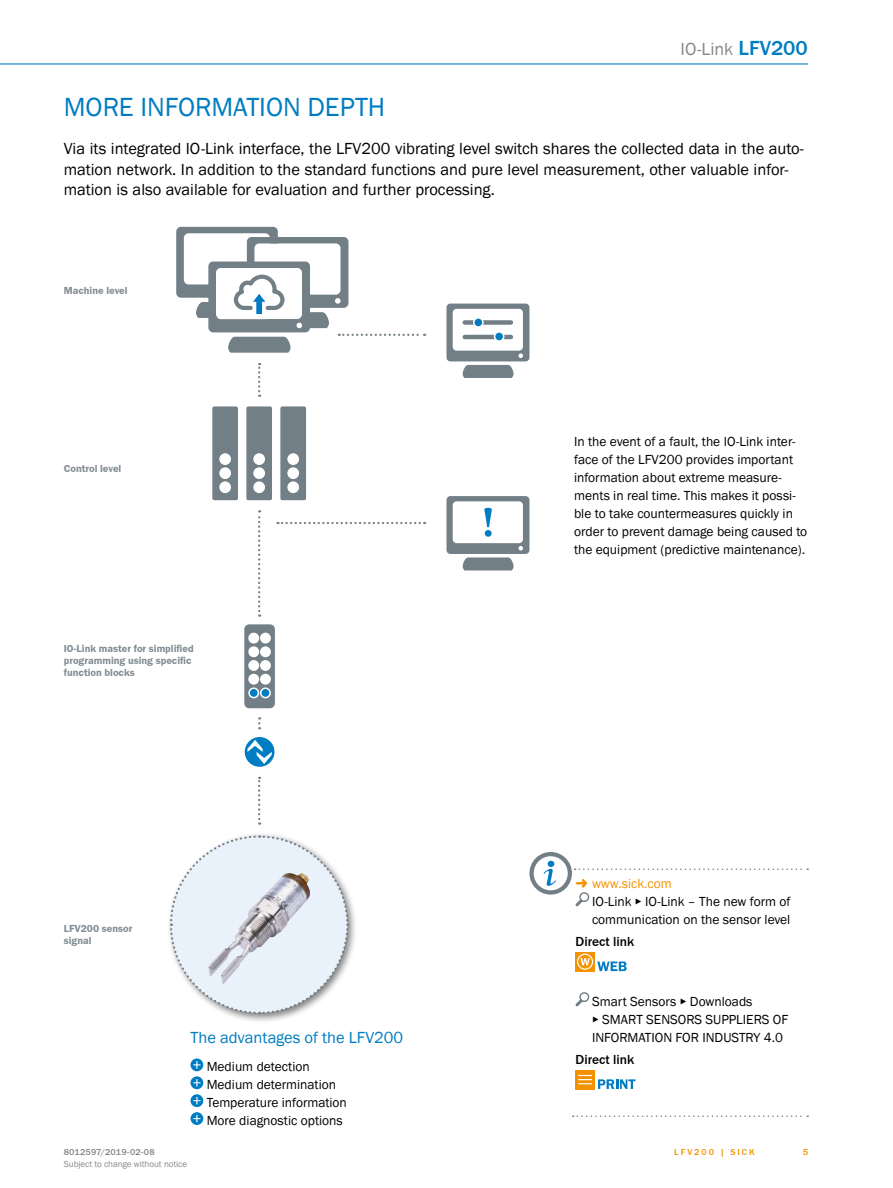
<style>
.page{position:relative;width:893px;height:1188px;background:#fff}
.page>*{position:absolute;margin:0;border:0;box-sizing:border-box;transform-origin:0 0}
.t1{font:27px "SICK Franklin";color:#007cc2}
.t2{font:18px "SICK Franklin";color:#878787}
.t3{font:16.5px/20.2px "SICK Franklin";color:#000}
.t4{font:16.5px "SICK Franklin";color:#007cc2}
.t5{font:13.5px/17.9px "SICK Franklin";color:#000}
.t6{font:500 13.5px "SICK Franklin";color:#000}
.t7{font:13.5px "SICK Franklin";color:#f39200}
.t8{font:700 10.5px/12px "SICK Franklin";color:#818d93}
.t9{font:9px "SICK Franklin";color:#878787}
.t10{font:500 9px "SICK Franklin";letter-spacing:.02em;color:#878787}
.t11{font:500 9px "SICK Franklin";letter-spacing:.225em;color:#f39200}
.s1{font-weight:500;font-size:21px;color:#007cc2}
</style>
<div class="page">
<hr style="left:0;top:63px;width:808px;height:2px;background:#007cc2">
<svg style="left:573px;top:1115px;width:235px;height:2px"></svg>
<svg style="left:575px;top:952px;width:20px;height:19px"></svg>
<svg style="left:580px;top:958px;width:10px;height:7px"></svg>
<svg style="left:597px;top:962px;width:30px;height:9px"></svg>
<div style="left:577px;top:954px;width:16px;height:16px;border:1px solid #fff;border-radius:50%"></div>
<svg style="left:579px;top:992px;width:10px;height:10px"></svg>
<svg style="left:575px;top:994px;width:13px;height:13px"></svg>
<div style="left:581px;top:994px;width:7px;height:7px;background:#fff;border-radius:50%"></div>
<svg style="left:598px;top:1079px;width:37px;height:10px"></svg>
<svg style="left:575px;top:1070px;width:20px;height:19px"></svg>
<svg style="left:579px;top:1075px;width:12px;height:9px"></svg>
<div style="left:244px;top:624px;width:31px;height:84px;background:#737f86;border-radius:5px"></div>
<div style="left:249px;top:633px;width:9px;height:10px;background:#fff;border-radius:50%"></div>
<div style="left:248px;top:633px;width:11px;height:11px;border:2px solid #fff;border-radius:50%"></div>
<div style="left:261px;top:633px;width:9px;height:10px;background:#fff;border-radius:50%"></div>
<div style="left:260px;top:633px;width:11px;height:11px;border:2px solid #fff;border-radius:50%"></div>
<div style="left:249px;top:647px;width:9px;height:9px;background:#fff;border-radius:50%"></div>
<div style="left:248px;top:646px;width:11px;height:11px;border:2px solid #fff;border-radius:50%"></div>
<div style="left:261px;top:647px;width:9px;height:9px;background:#fff;border-radius:50%"></div>
<div style="left:260px;top:646px;width:11px;height:11px;border:2px solid #fff;border-radius:50%"></div>
<div style="left:249px;top:661px;width:9px;height:9px;background:#fff;border-radius:50%"></div>
<div style="left:248px;top:660px;width:11px;height:11px;border:2px solid #fff;border-radius:50%"></div>
<div style="left:261px;top:661px;width:9px;height:9px;background:#fff;border-radius:50%"></div>
<div style="left:260px;top:660px;width:11px;height:11px;border:2px solid #fff;border-radius:50%"></div>
<div style="left:249px;top:675px;width:9px;height:9px;background:#fff;border-radius:50%"></div>
<div style="left:248px;top:674px;width:11px;height:11px;border:2px solid #fff;border-radius:50%"></div>
<div style="left:261px;top:675px;width:9px;height:9px;background:#fff;border-radius:50%"></div>
<div style="left:260px;top:674px;width:11px;height:11px;border:2px solid #fff;border-radius:50%"></div>
<div style="left:249px;top:688px;width:9px;height:10px;background:#007cc2;border-radius:50%"></div>
<div style="left:248px;top:687px;width:11px;height:11px;border:2px solid #fff;border-radius:50%"></div>
<div style="left:261px;top:688px;width:9px;height:10px;background:#007cc2;border-radius:50%"></div>
<div style="left:260px;top:687px;width:11px;height:11px;border:2px solid #fff;border-radius:50%"></div>
<div style="left:166px;top:832px;width:192px;height:192px;background:#000;opacity:.5"></div>
<svg style="left:169px;top:834px;width:181px;height:181px"></svg>
<img style="left:208px;top:873px;width:102px;height:111px">
<svg style="left:258px;top:777px;width:2px;height:48px"></svg>
<svg style="left:245px;top:737px;width:29px;height:30px"></svg>
<div style="left:212px;top:406px;width:26px;height:94px;background:#737f86;border-radius:2px"></div>
<div style="left:220px;top:482px;width:10px;height:11px;background:#fff;border-radius:50%"></div>
<div style="left:219px;top:482px;width:12px;height:11px;border:1px solid #fff;border-radius:50%"></div>
<div style="left:220px;top:468px;width:10px;height:11px;background:#fff;border-radius:50%"></div>
<div style="left:219px;top:467px;width:12px;height:12px;border:1px solid #fff;border-radius:50%"></div>
<div style="left:220px;top:454px;width:10px;height:10px;background:#fff;border-radius:50%"></div>
<div style="left:219px;top:453px;width:12px;height:12px;border:1px solid #fff;border-radius:50%"></div>
<div style="left:246px;top:406px;width:26px;height:94px;background:#737f86;border-radius:2px"></div>
<div style="left:254px;top:482px;width:10px;height:11px;background:#fff;border-radius:50%"></div>
<div style="left:253px;top:482px;width:12px;height:11px;border:1px solid #fff;border-radius:50%"></div>
<div style="left:254px;top:468px;width:10px;height:11px;background:#fff;border-radius:50%"></div>
<div style="left:253px;top:467px;width:12px;height:12px;border:1px solid #fff;border-radius:50%"></div>
<div style="left:254px;top:454px;width:10px;height:10px;background:#fff;border-radius:50%"></div>
<div style="left:253px;top:453px;width:12px;height:12px;border:1px solid #fff;border-radius:50%"></div>
<div style="left:280px;top:406px;width:26px;height:94px;background:#737f86;border-radius:2px"></div>
<div style="left:288px;top:482px;width:11px;height:11px;background:#fff;border-radius:50%"></div>
<div style="left:287px;top:482px;width:12px;height:11px;border:1px solid #fff;border-radius:50%"></div>
<div style="left:288px;top:468px;width:11px;height:11px;background:#fff;border-radius:50%"></div>
<div style="left:287px;top:467px;width:12px;height:12px;border:1px solid #fff;border-radius:50%"></div>
<div style="left:288px;top:454px;width:11px;height:10px;background:#fff;border-radius:50%"></div>
<div style="left:287px;top:453px;width:12px;height:12px;border:1px solid #fff;border-radius:50%"></div>
<svg style="left:446px;top:496px;width:83px;height:75px"></svg>
<svg style="left:446px;top:304px;width:83px;height:74px"></svg>
<div style="left:465px;top:320px;width:46px;height:5px;background:#737f86"></div>
<hr style="left:465px;top:335px;width:46px;height:4px;background:#737f86">
<div style="left:474px;top:318px;width:9px;height:9px;background:#007cc2;border-radius:50%"></div>
<div style="left:473px;top:317px;width:11px;height:11px;border:2px solid #fff;border-radius:50%"></div>
<div style="left:495px;top:332px;width:9px;height:9px;background:#007cc2;border-radius:50%"></div>
<div style="left:494px;top:331px;width:10px;height:11px;border:2px solid #fff;border-radius:50%"></div>
<svg style="left:278px;top:522px;width:147px;height:2px"></svg>
<svg style="left:176px;top:227px;width:249px;height:126px"></svg>
<svg style="left:258px;top:717px;width:2px;height:12px"></svg>
<svg style="left:258px;top:510px;width:2px;height:107px"></svg>
<svg style="left:258px;top:363px;width:2px;height:34px"></svg>
<svg style="left:190px;top:1058px;width:13px;height:13px"></svg>
<svg style="left:193px;top:1061px;width:8px;height:8px"></svg>
<svg style="left:190px;top:1076px;width:13px;height:13px"></svg>
<svg style="left:193px;top:1079px;width:8px;height:8px"></svg>
<svg style="left:190px;top:1094px;width:13px;height:13px"></svg>
<svg style="left:193px;top:1097px;width:8px;height:7px"></svg>
<svg style="left:190px;top:1112px;width:13px;height:13px"></svg>
<svg style="left:193px;top:1115px;width:8px;height:7px"></svg>
<svg style="left:529px;top:852px;width:279px;height:55px"></svg>
<h2 class="t2" style="left:680px;top:38px;width:129px">IO-Link <span class="s1">LFV200</span></h2>
<h1 class="t1" style="left:64px;top:90px;width:323px">MORE INFORMATION DEPTH</h1>
<p class="t3" style="left:64px;top:139px;width:742px">Via its integrated IO-Link interface, the LFV200 vibrating level switch shares the collected data in the auto&shy;mation network. In addition to the standard functions and pure level measurement, other valuable infor&shy;mation is also available for evaluation and further processing.</p>
<p class="t8" style="left:64px;top:285px;width:65px">Machine level</p>
<p class="t8" style="left:64px;top:463px;width:59px">Control level</p>
<p class="t8" style="left:64px;top:643px;width:131px">IO-Link master for simplified programming using specific function blocks</p>
<p class="t8" style="left:64px;top:923px;width:70px">LFV200 sensor signal</p>
<p class="t4" style="left:190px;top:1027px;width:214px">The advantages of the LFV200</p>
<p class="t5" style="left:207px;top:1058px;width:142px">Medium detection<br>Medium determination<br>Temperature information<br>More diagnostic options</p>
<p class="t5" style="left:574px;top:433px;width:235px">In the event of a fault, the IO-Link inter&shy;face of the LFV200 provides important information about extreme measure&shy;ments in real time. This makes it possi&shy;ble to take countermeasures quickly in order to prevent damage being caused to the equipment (predictive maintenance).</p>
<p class="t7" style="left:592px;top:876px;width:81px">www.sick.com</p>
<p class="t5" style="left:592px;top:893px;width:200px">IO-Link ▸ IO-Link – The new form of communication on the sensor level</p>
<p class="t6" style="left:575px;top:934px;width:60px">Direct link</p>
<p class="t5" style="left:592px;top:993px;width:198px">Smart Sensors ▸ Downloads<br>▸ SMART SENSORS SUPPLIERS OF<br>INFORMATION FOR INDUSTRY 4.0</p>
<p class="t6" style="left:575px;top:1052px;width:60px">Direct link</p>
<p class="t10" style="left:64px;top:1146px;width:92px">8012597/2019-02-08</p>
<p class="t11" style="left:674px;top:1146px;width:82px">LFV200 | SICK</p>
<p class="t9" style="left:64px;top:1159px;width:125px">Subject to change without notice</p>
<p class="t11" style="left:803px;top:1146px;width:7px">5</p>
</div>
